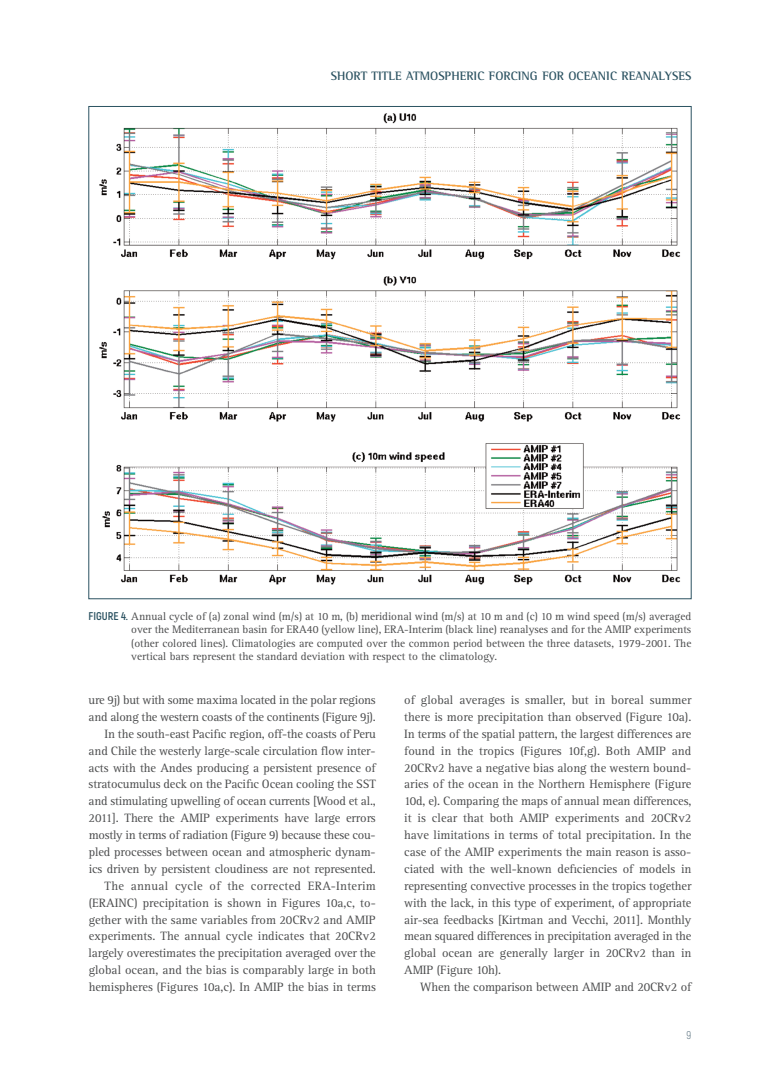
<style>
.page{position:relative;width:780px;height:1088px;background:#fff}
.page>*{position:absolute;margin:0;border:0;box-sizing:border-box;transform-origin:0 0}
.t1{font:12.5px/16.9px "Rotis Serif";letter-spacing:-.01em;color:#4b4c4d;text-align:right}
.t2{font:700 12.5px "Rotis Semi Serif";color:#2b5261}
.t3{font:11.25px/13.5px "Rotis Serif";color:#4b4c4d;text-align:justify}
.t4{font:300 11.25px "Akrobat";color:#486271}
.s1{font-family:"Akrobat";font-weight:700;color:#2b5261}
</style>
<div class="page">
<img style="left:99px;top:113px;width:582px;height:472px">
<p class="t2" style="left:331px;top:71px;width:362px">SHORT TITLE ATMOSPHERIC FORCING FOR OCEANIC REANALYSES</p>
<p class="t3" style="left:131px;top:610px;width:561px;text-indent:-43px"><span class="s1">FIGURE 4.</span> Annual cycle of (a) zonal wind (m/s) at 10 m, (b) meridional wind (m/s) at 10 m and (c) 10 m wind speed (m/s) averaged over the Mediterranean basin for ERA40 (yellow line), ERA-Interim (black line) reanalyses and for the AMIP experiments (other colored lines). Climatologies are computed over the common period between the three datasets, 1979-2001. The vertical bars represent the standard deviation with respect to the climatology.</p>
<p class="t1" style="left:89px;top:693px;width:289px">ure 9j) but with some maxima located in the polar regions and along the western coasts of the continents (Figure 9j).<br>In the south-east Pacific region, off-the coasts of Peru and Chile the westerly large-scale circulation flow inter&shy;acts with the Andes producing a persistent presence of stratocumulus deck on the Pacific Ocean cooling the SST and stimulating upwelling of ocean currents [Wood et al., 2011]. There the AMIP experiments have large errors mostly in terms of radiation (Figure 9) because these cou&shy;pled processes between ocean and atmospheric dynam&shy;ics driven by persistent cloudiness are not represented.<br>The annual cycle of the corrected ERA-Interim (ERAINC) precipitation is shown in Figures 10a,c, to&shy;gether with the same variables from 20CRv2 and AMIP experiments. The annual cycle indicates that 20CRv2 largely overestimates the precipitation averaged over the global ocean, and the bias is comparably large in both hemispheres (Figures 10a,c). In AMIP the bias in terms</p>
<p class="t1" style="left:404px;top:693px;width:289px;text-align:justify">of global averages is smaller, but in boreal summer there is more precipitation than observed (Figure 10a).<br>In terms of the spatial pattern, the largest differences are found in the tropics (Figures 10f,g). Both AMIP and 20CRv2 have a negative bias along the western bound&shy;aries of the ocean in the Northern Hemisphere (Figure 10d, e). Comparing the maps of annual mean differences, it is clear that both AMIP experiments and 20CRv2 have limitations in terms of total precipitation. In the case of the AMIP experiments the main reason is asso&shy;ciated with the well-known deficiencies of models in representing convective processes in the tropics together with the lack, in this type of experiment, of appropriate air-sea feedbacks [Kirtman and Vecchi, 2011]. Monthly mean squared differences in precipitation averaged in the global ocean are generally larger in 20CRv2 than in AMIP (Figure 10h).</p>
<p class="t1" style="left:420px;top:980px;width:273px">When the comparison between AMIP and 20CRv2 of</p>
<p class="t4" style="left:686px;top:1030px;width:6px">9</p>
</div>
